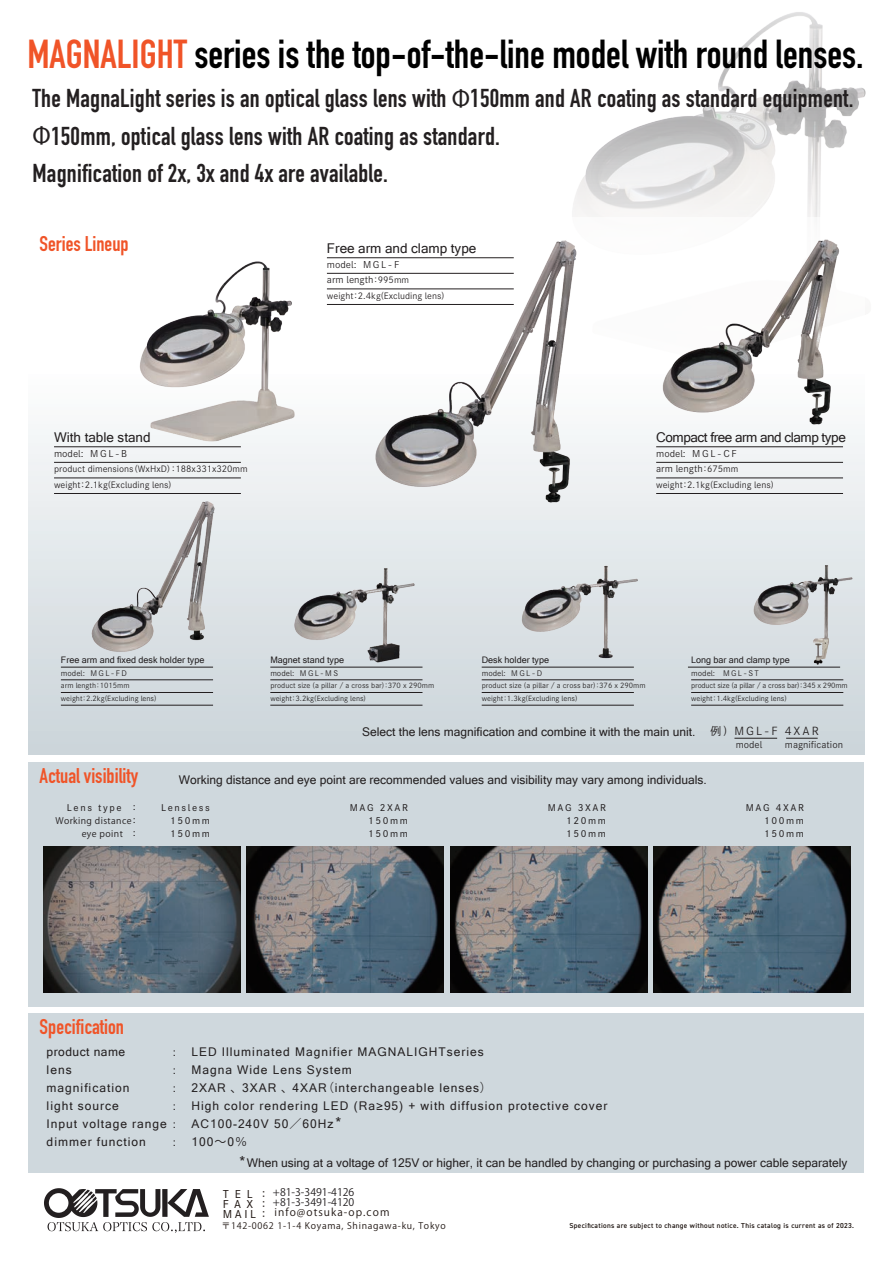
<style>
.page{position:relative;width:893px;height:1263px;background:#fff}
.page>*{position:absolute;margin:0;border:0;box-sizing:border-box;transform-origin:0 0}
.t1{font:39.9px "DIN Engschrift LT Pro";color:#000}
.t2{font:25.5px/37.3px "DIN Engschrift LT Pro";letter-spacing:.01em;color:#231f20}
.t3{font:21px "DIN Engschrift LT Pro";color:#f05428}
.t4{font:15px "Microsoft Sans Serif";color:#231f20}
.t5{font:13.5px "Microsoft Sans Serif";color:#231f20}
.t6{font:13.5px "Microsoft Sans Serif";letter-spacing:-.03em;color:#231f20}
.t7{font:12px/18px "Microsoft Sans Serif";letter-spacing:.08em;color:#231f20}
.t8{font:12px "Microsoft Sans Serif";color:#231f20}
.t9{font:10.95px "DNP Shuei Go Kin Std L";letter-spacing:.18em;color:#231f20}
.t10{font:10.5px "Koz Go Pr 6 N";color:#231f20}
.t11{font:10.5px "Koz Go Pr 6 N";letter-spacing:.1em;color:#211814}
.t12{font:10.5px/10.1px "DNP Shuei Go Kin Std M";letter-spacing:.505em;color:#211814;text-align:justify}
.t13{font:10.5px/18px "DNP Shuei Go Kin Std L";color:#231f20;text-align:justify}
.t14{font:9.15px/14.5px "DNP Shuei Go Kin Std L";color:#231f20}
.t15{font:9px/13.2px "DNP Shuei Go Kin Std M";letter-spacing:.18em;color:#231f20;text-align:justify}
.t16{font:9px "Microsoft Sans Serif";color:#231f20}
.t17{font:9px "Koz Go Pr 6 N";letter-spacing:.08em;color:#211814}
.t18{font:9px/13.2px "Ryo Gothic Plus N";letter-spacing:.045em;color:#231f20;text-align:right}
.t19{font:9px "DNP Shuei Go Kin Std L";color:#231f20}
.t20{font:8.55px/16.4px "DNP Shuei Go Kin Std L";color:#231f20}
.t21{font:7.5px "DNP Shuei Go Kin Std L";color:#231f20}
.t22{font:600 7.2px "DIN2014";letter-spacing:.045em;color:#211814}
.t23{font:6.9px/13.4px "DNP Shuei Go Kin Std L";color:#231f20}
.t24{font:6.9px/13.4px "DNP Shuei Go Kin Std L";letter-spacing:-.02em;color:#231f20}
.s1{color:#f05428}
.s2{font-family:"Myriad Pro"}
.s3{font-size:8.55px}
.s4{font-family:"DNP Shuei Go Kin Std M"}
.s5{font-family:"Koz Go Pr 6 N"}
</style>
<div class="page">
<img style="left:604px;top:12px;width:262px;height:134px">
<div style="left:29px;top:217px;width:835px;height:537px;background:#cdd6db"></div>
<div style="left:29px;top:762px;width:835px;height:244px;background:#cfd8dd"></div>
<div style="left:28px;top:1014px;width:836px;height:159px;background:#cfd8dd"></div>
<hr style="left:734px;top:738px;width:43px;height:1px;background:#231f20">
<hr style="left:786px;top:738px;width:32px;height:1px;background:#231f20">
<img style="left:28px;top:217px;width:210px;height:227px">
<img style="left:238px;top:217px;width:248px;height:263px">
<img style="left:486px;top:146px;width:379px;height:323px">
<img style="left:28px;top:444px;width:321px;height:277px">
<img style="left:199px;top:480px;width:199px;height:241px">
<img style="left:398px;top:457px;width:361px;height:249px">
<img style="left:611px;top:469px;width:254px;height:269px">
<img style="left:654px;top:846px;width:196px;height:146px">
<img style="left:450px;top:846px;width:197px;height:146px">
<img style="left:247px;top:846px;width:196px;height:146px">
<img style="left:43px;top:846px;width:197px;height:146px">
<svg style="left:44px;top:1188px;width:165px;height:45px"></svg>
<h1 class="t1" style="left:27px;top:31px;width:838px"><span class="s1">MAGNALIGHT</span> series is the top-of-the-line model with round lenses.</h1>
<h2 class="t2" style="left:33px;top:80px;width:822px">The MagnaLight series is an optical glass lens with <span class="s2">Φ</span>150mm and AR coating as standard equipment.<br><span class="s2">Φ</span>150mm, optical glass lens with AR coating as standard.<br>Magnification of 2x, 3x and 4x are available.</h2>
<h3 class="t3" style="left:40px;top:232px;width:91px">Series Lineup</h3>
<p class="t5" style="left:54px;top:430px;width:98px">With table stand</p>
<p class="t14" style="left:54px;top:447px;width:75px">model: MGL-B</p>
<p class="t20" style="left:54px;top:460px;width:195px">product dimensions（WxHxD）：188x331x320mm weight：2.1kg(Excluding lens)</p>
<p class="t5" style="left:327px;top:241px;width:151px">Free arm and clamp type</p>
<p class="t14" style="left:327px;top:258px;width:84px">model: MGL-F arm length<span class="s3">：995mm</span></p>
<p class="t20" style="left:327px;top:288px;width:119px">weight：2.4kg(Excluding lens)</p>
<p class="t6" style="left:656px;top:430px;width:191px">Compact free arm and clamp type</p>
<p class="t14" style="left:656px;top:447px;width:84px">model: MGL-CF arm length<span class="s3">：675mm</span></p>
<p class="t20" style="left:656px;top:477px;width:119px">weight：2.1kg(Excluding lens)</p>
<p class="t16" style="left:61px;top:655px;width:145px">Free arm and fixed desk holder type</p>
<p class="t21" style="left:61px;top:668px;width:68px">model: MGL-FD</p>
<p class="t23" style="left:61px;top:678px;width:97px">arm length：1015mm<br>weight：2.2kg(Excluding lens)</p>
<p class="t16" style="left:270px;top:655px;width:75px">Magnet stand type</p>
<p class="t21" style="left:270px;top:668px;width:69px">model: MGL-MS</p>
<p class="t23" style="left:270px;top:678px;width:165px">product size (a pillar / a cross bar)：370 x 290mm weight：3.2kg(Excluding lens)</p>
<p class="t16" style="left:482px;top:655px;width:69px">Desk holder type</p>
<p class="t21" style="left:482px;top:668px;width:62px">model: MGL-D</p>
<p class="t23" style="left:482px;top:678px;width:165px">product size (a pillar / a cross bar)：376 x 290mm weight：1.3kg(Excluding lens)</p>
<p class="t16" style="left:691px;top:655px;width:100px">Long bar and clamp type</p>
<p class="t21" style="left:691px;top:668px;width:69px">model: MGL-ST</p>
<p class="t24" style="left:691px;top:678px;width:158px">product size (a pillar / a cross bar)：345 x 290mm weight：1.4kg(Excluding lens)</p>
<p class="t8" style="left:362px;top:724px;width:335px">Select the lens magnification and combine it with the main unit.</p>
<p class="t9" style="left:711px;top:724px;width:110px">例) MGL-F 4XAR</p>
<p class="t19" style="left:736px;top:738px;width:28px">model</p>
<p class="t19" style="left:785px;top:738px;width:60px">magnification</p>
<h3 class="t3" style="left:40px;top:764px;width:100px">Actual visibility</h3>
<p class="t8" style="left:179px;top:773px;width:529px">Working distance and eye point are recommended values and visibility may vary among individuals.</p>
<p class="t15" style="left:67px;top:801px;width:73px">Lens type ：</p>
<p class="t15" style="left:746px;top:801px;width:60px">MAG 4XAR</p>
<p class="t18" style="left:55px;top:814px;width:85px">Working distance<span class="s4">：</span>eye point <span class="s4">：</span></p>
<p class="t15" style="left:170px;top:801px;width:41px;text-indent:-9px">Lensless 150mm 150mm</p>
<p class="t15" style="left:368px;top:801px;width:41px;text-indent:-18px">MAG 2XAR 150mm 150mm</p>
<p class="t15" style="left:548px;top:801px;width:60px">MAG 3XAR</p>
<p class="t15" style="left:566px;top:814px;width:41px">120mm</p>
<p class="t15" style="left:764px;top:814px;width:41px">100mm</p>
<p class="t15" style="left:566px;top:827px;width:41px">150mm</p>
<p class="t15" style="left:764px;top:827px;width:41px">150mm</p>
<h3 class="t3" style="left:40px;top:1014px;width:86px">Specification</h3>
<p class="t7" style="left:47px;top:1043px;width:122px">product name<br>lens<br>magnification<br>light source<br>Input voltage range dimmer function</p>
<p class="t13" style="left:173px;top:1043px;width:5px">: : : : : :</p>
<p class="t7" style="left:191px;top:1043px;width:417px">LED Illuminated Magnifier MAGNALIGHTseries<br>Magna Wide Lens System<br>2XAR <span class="s5">、</span>3XAR <span class="s5">、</span>4XAR<span class="s5">（</span>interchangeable lenses<span class="s5">）<br></span>High color rendering LED (Ra≥95) + with diffusion protective cover AC100-240V 50<span class="s5">／</span>60Hz<br>100<span class="s5">～</span>0<span class="s5">％</span></p>
<p class="t4" style="left:335px;top:1114px;width:7px">*</p>
<p class="t4" style="left:239px;top:1153px;width:7px">*</p>
<p class="t8" style="left:247px;top:1156px;width:602px">When using at a voltage of 125V or higher, it can be handled by changing or purchasing a power cable separately</p>
<p class="t10" style="left:273px;top:1186px;width:83px">+81-3-3491-4126</p>
<p class="t11" style="left:274px;top:1207px;width:117px">info@otsuka-op.com</p>
<p class="t12" style="left:223px;top:1188px;width:48px">TEL：FAX：MAIL：</p>
<p class="t10" style="left:273px;top:1196px;width:83px">+81-3-3491-4120</p>
<p class="t17" style="left:221px;top:1221px;width:226px">〒142-0062 1-1-4 Koyama, Shinagawa-ku, Tokyo</p>
<p class="t22" style="left:569px;top:1221px;width:286px">Specifications are subject to change without notice. This catalog is current as of 2023.</p>
</div>
